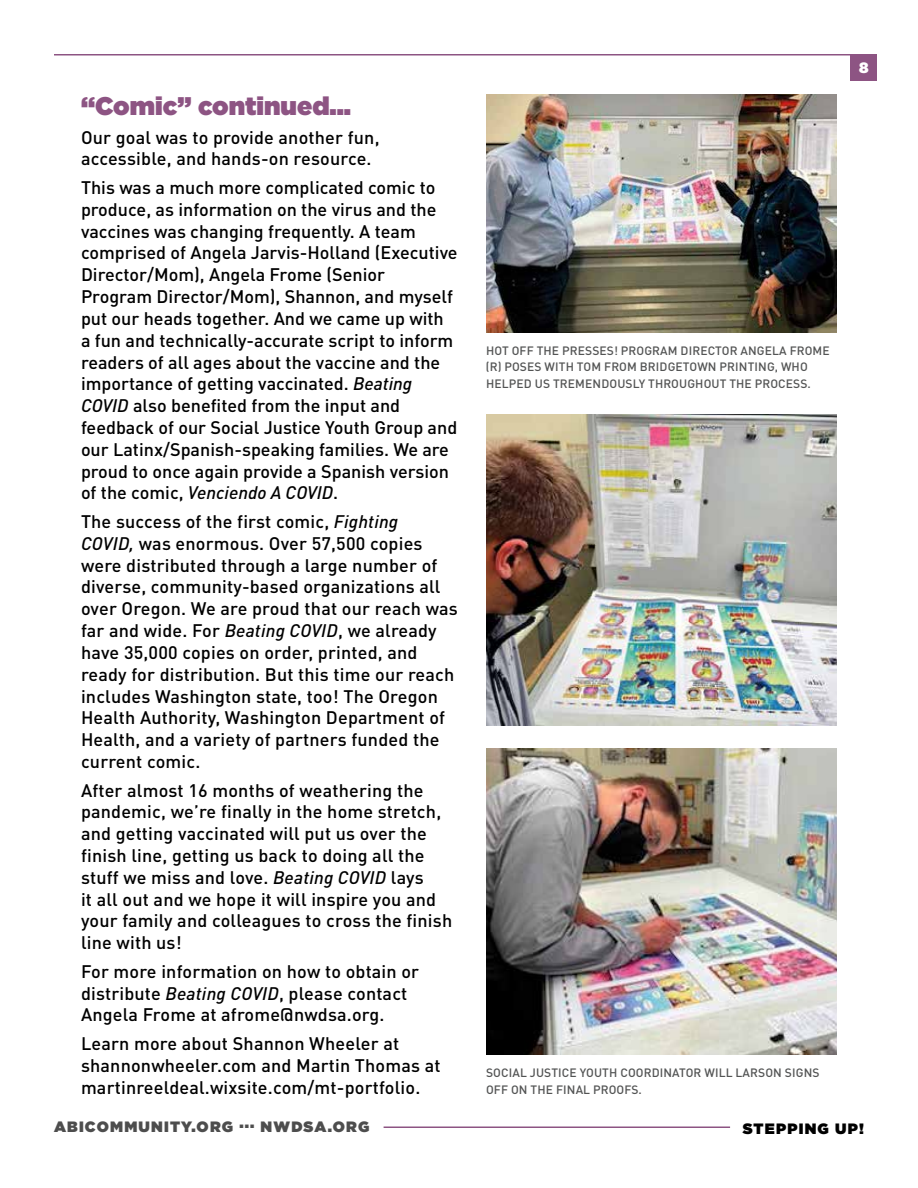
<style>
.page{position:relative;width:918px;height:1188px;background:#fff}
.page>*{position:absolute;margin:0;border:0;box-sizing:border-box;transform-origin:0 0}
.t1{font:900 25.5px "Gotham";color:#8d5483}
.t2{font:500 18px/21.8px "DINOT";letter-spacing:.01em;color:#000}
.t3{font:900 15px "Gotham";letter-spacing:.08em;color:#000}
.t4{font:900 15px "Gotham";color:#fff}
.t5{font:500 12px/16.5px "DINOT";letter-spacing:.01em;color:#535454}
.s1{font-style:italic}
</style>
<div class="page">
<hr style="left:384px;top:1127px;width:346px;height:1px;background:#8d5483">
<hr style="left:54px;top:54px;width:810px;height:2px;background:#8d5483">
<div style="left:850px;top:54px;width:28px;height:27px;background:#8d5483"></div>
<img style="left:486px;top:94px;width:351px;height:238px">
<img style="left:486px;top:749px;width:351px;height:306px">
<img style="left:486px;top:415px;width:351px;height:310px">
<h1 class="t1" style="left:81px;top:88px;width:272px">“Comic” continued...</h1>
<p class="t2" style="left:81px;top:125px;width:300px">Our goal was to provide another fun, accessible, and hands-on resource.</p>
<p class="t2" style="left:81px;top:175px;width:378px">This was a much more complicated comic to produce, as information on the virus and the vaccines was changing frequently. A team comprised of Angela Jarvis-Holland (Executive Director/Mom), Angela Frome (Senior Program Director/Mom), Shannon, and myself put our heads together. And we came up with a fun and technically-accurate script to inform readers of all ages about the vaccine and the importance of getting vaccinated. <span class="s1">Beating COVID</span> also benefited from the input and feedback of our Social Justice Youth Group and our Latinx/Spanish-speaking families. We are proud to once again provide a Spanish version of the comic, <span class="s1">Venciendo A COVID</span>.</p>
<p class="t2" style="left:81px;top:509px;width:378px">The success of the first comic, <span class="s1">Fighting<br>COVID,</span> was enormous. Over 57,500 copies were distributed through a large number of diverse, community-based organizations all over Oregon. We are proud that our reach was far and wide. For <span class="s1">Beating COVID</span>, we already have 35,000 copies on order, printed, and ready for distribution. But this time our reach includes Washington state, too! The Oregon Health Authority, Washington Department of Health, and a variety of partners funded the current comic.</p>
<p class="t2" style="left:81px;top:778px;width:373px">After almost 16 months of weathering the pandemic, we’re finally in the home stretch, and getting vaccinated will put us over the finish line, getting us back to doing all the stuff we miss and love. <span class="s1">Beating COVID</span> lays<br>it all out and we hope it will inspire you and your family and colleagues to cross the finish line with us!</p>
<p class="t2" style="left:81px;top:959px;width:340px">For more information on how to obtain or distribute <span class="s1">Beating COVID</span>, please contact<br>Angela Frome at afrome@nwdsa.org.</p>
<p class="t2" style="left:81px;top:1031px;width:361px">Learn more about Shannon Wheeler at shannonwheeler.com and Martin Thomas at martinreeldeal.wixsite.com/mt-portfolio.</p>
<p class="t5" style="left:486px;top:341px;width:345px">HOT OFF THE PRESSES! PROGRAM DIRECTOR ANGELA FROME (R) POSES WITH TOM FROM BRIDGETOWN PRINTING, WHO<br>HELPED US TREMENDOUSLY THROUGHOUT THE PROCESS.</p>
<p class="t5" style="left:486px;top:1064px;width:335px">SOCIAL JUSTICE YOUTH COORDINATOR WILL LARSON SIGNS<br>OFF ON THE FINAL PROOFS.</p>
<p class="t4" style="left:859px;top:57px;width:11px">8</p>
<p class="t3" style="left:54px;top:1116px;width:317px">ABICOMMUNITY.ORG ... NWDSA.ORG</p>
<p class="t3" style="left:743px;top:1118px;width:123px">STEPPING UP!</p>
</div>
